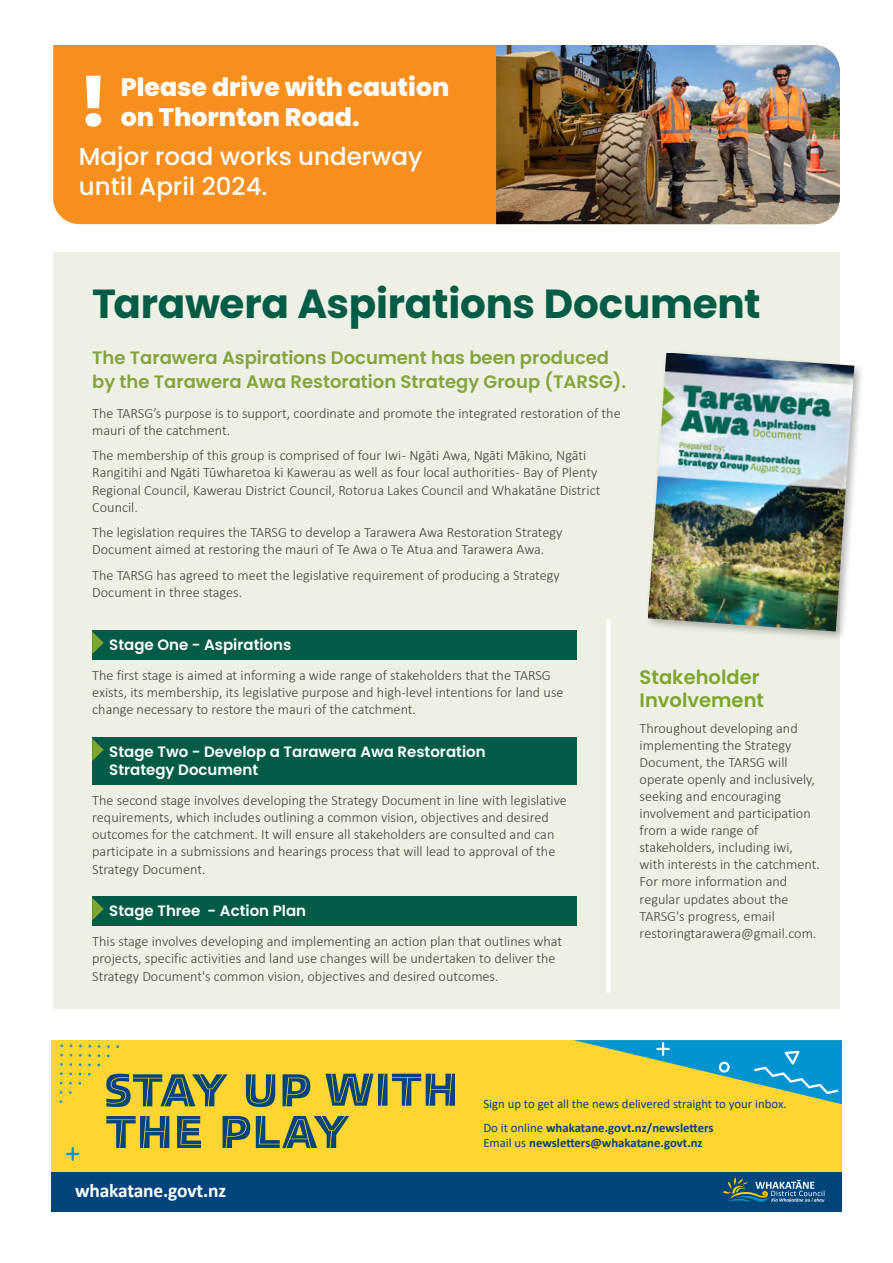
<style>
.page{position:relative;width:893px;height:1263px;background:#fff}
.page>*{position:absolute;margin:0;border:0;box-sizing:border-box;transform-origin:0 0}
.t1{font:800 68.25px "Poppins";color:#fff}
.t2{font:700 40.5px "Poppins";letter-spacing:-.005em;color:#025b47}
.t3{font:800 25.2px/30.3px "Poppins";color:#fff}
.t4{font:500 24.6px/29.4px "Poppins";color:#fff}
.t5{font:600 19.5px/23.4px "Poppins";color:#7ea52e}
.t6{font:700 19.5px "Calibri";letter-spacing:-.01em;color:#fff}
.t7{font:600 18px/24px "Poppins";color:#83a43f}
.t8{font:600 15px/18px "Poppins";color:#fff}
.t9{font:300 14.25px/17.1px "Calibri";color:#414042}
.t10{font:12.75px/23.9px "Calibri";color:#00447c}
.t11{font:700 12.75px "Calibri";color:#00447c}
.s1{font-weight:700}
.s2{font-weight:400}
</style>
<div class="page">
<div style="left:53px;top:252px;width:787px;height:757px;background:#eef0e4"></div>
<div style="left:645px;top:349px;width:220px;height:293px;background:#000;opacity:.3"></div>
<img style="left:648px;top:353px;width:206px;height:278px">
<div style="left:92px;top:630px;width:485px;height:30px;background:#025b47"></div>
<div style="left:92px;top:737px;width:485px;height:48px;background:#025b47"></div>
<div style="left:92px;top:896px;width:485px;height:30px;background:#025b47"></div>
<svg style="left:92px;top:631px;width:12px;height:23px"></svg>
<svg style="left:92px;top:738px;width:12px;height:23px"></svg>
<svg style="left:92px;top:898px;width:12px;height:22px"></svg>
<hr style="left:606px;top:619px;width:4px;height:374px;background:#fff">
<div style="left:53px;top:45px;width:443px;height:179px;background:#f78f1e"></div>
<img style="left:496px;top:45px;width:344px;height:179px">
<div style="left:51px;top:1040px;width:791px;height:170px;background:#ffd630"></div>
<svg style="left:574px;top:1040px;width:268px;height:64px"></svg>
<svg style="left:106px;top:1116px;width:243px;height:32px"></svg>
<svg style="left:106px;top:1074px;width:204px;height:33px"></svg>
<svg style="left:325px;top:1074px;width:130px;height:32px"></svg>
<svg style="left:67px;top:1148px;width:11px;height:12px"></svg>
<div style="left:51px;top:1172px;width:791px;height:40px;background:#00447c"></div>
<svg style="left:723px;top:1177px;width:101px;height:25px"></svg>
<h1 class="t1" style="left:79px;top:63px;width:30px">!</h1>
<h3 class="t3" style="left:121px;top:72px;width:330px">Please drive with caution on Thornton Road.</h3>
<h3 class="t4" style="left:79px;top:142px;width:345px">Major road works underway until April 2024.</h3>
<h2 class="t2" style="left:92px;top:281px;width:670px">Tarawera Aspirations Document</h2>
<p class="t7" style="left:92px;top:345px;width:535px">The Tarawera Aspirations Document has been produced by the Tarawera Awa Restoration Strategy Group (TARSG).</p>
<p class="t9" style="left:92px;top:404px;width:530px">The TARSG’s purpose is to support, coordinate and promote the integrated restoration of the mauri of the catchment.</p>
<p class="t9" style="left:92px;top:447px;width:510px">The membership of this group is comprised of four Iwi - Ngāti Awa, Ngāti Mākino, Ngāti Rangitihi and Ngāti Tūwharetoa ki Kawerau as well as four local authorities - Bay of Plenty Regional Council, Kawerau District Council, Rotorua Lakes Council and Whakatāne District Council.</p>
<p class="t9" style="left:92px;top:524px;width:472px">The legislation requires the TARSG to develop a Tarawera Awa Restoration Strategy<br>Document aimed at restoring the mauri of Te Awa o Te Atua and Tarawera Awa.</p>
<p class="t9" style="left:92px;top:566px;width:469px">The TARSG has agreed to meet the legislative requirement of producing a Strategy<br>Document in three stages.</p>
<p class="t8" style="left:109px;top:636px;width:184px">Stage One - Aspirations</p>
<p class="t9" style="left:92px;top:667px;width:473px">The first stage is aimed at informing a wide range of stakeholders that the TARSG exists, its membership, its legislative purpose and high-level intentions for land use change necessary to restore the mauri of the catchment.</p>
<p class="t8" style="left:109px;top:743px;width:378px">Stage Two - Develop a Tarawera Awa Restoration<br>Strategy Document</p>
<p class="t9" style="left:92px;top:792px;width:476px">The second stage involves developing the Strategy Document in line with legislative requirements, which includes outlining a common vision, objectives and desired outcomes for the catchment. It will ensure all stakeholders are consulted and can participate in a submissions and hearings process that will lead to approval of the Strategy Document.</p>
<p class="t8" style="left:109px;top:902px;width:198px">Stage Three - Action Plan</p>
<p class="t9" style="left:92px;top:933px;width:471px">This stage involves developing and implementing an action plan that outlines what projects, specific activities and land use changes will be undertaken to deliver the<br>Strategy Document's common vision, objectives and desired outcomes.</p>
<h3 class="t5" style="left:640px;top:665px;width:126px">Stakeholder<br>Involvement</h3>
<p class="t9" style="left:640px;top:719px;width:182px">Throughout developing and implementing the Strategy<br>Document, the TARSG will operate openly and inclusively, seeking and encouraging involvement and participation from a wide range of stakeholders, including iwi, with interests in the catchment.<br>For more information and regular updates about the<br>TARSG's progress, email restoringtarawera@gmail.com.</p>
<h3 class="t6" style="left:75px;top:1176px;width:152px">whakatane.govt.nz</h3>
<p class="t10" style="left:483px;top:1091px;width:305px">Sign up to get all the news delivered straight to your inbox.<br>Do it online <span class="s1">whakatane.govt.nz/newsletters</span></p>
<p class="t11" style="left:483px;top:1134px;width:221px"><span class="s2">Email us</span> newsletters@whakatane.govt.nz</p>
</div>
